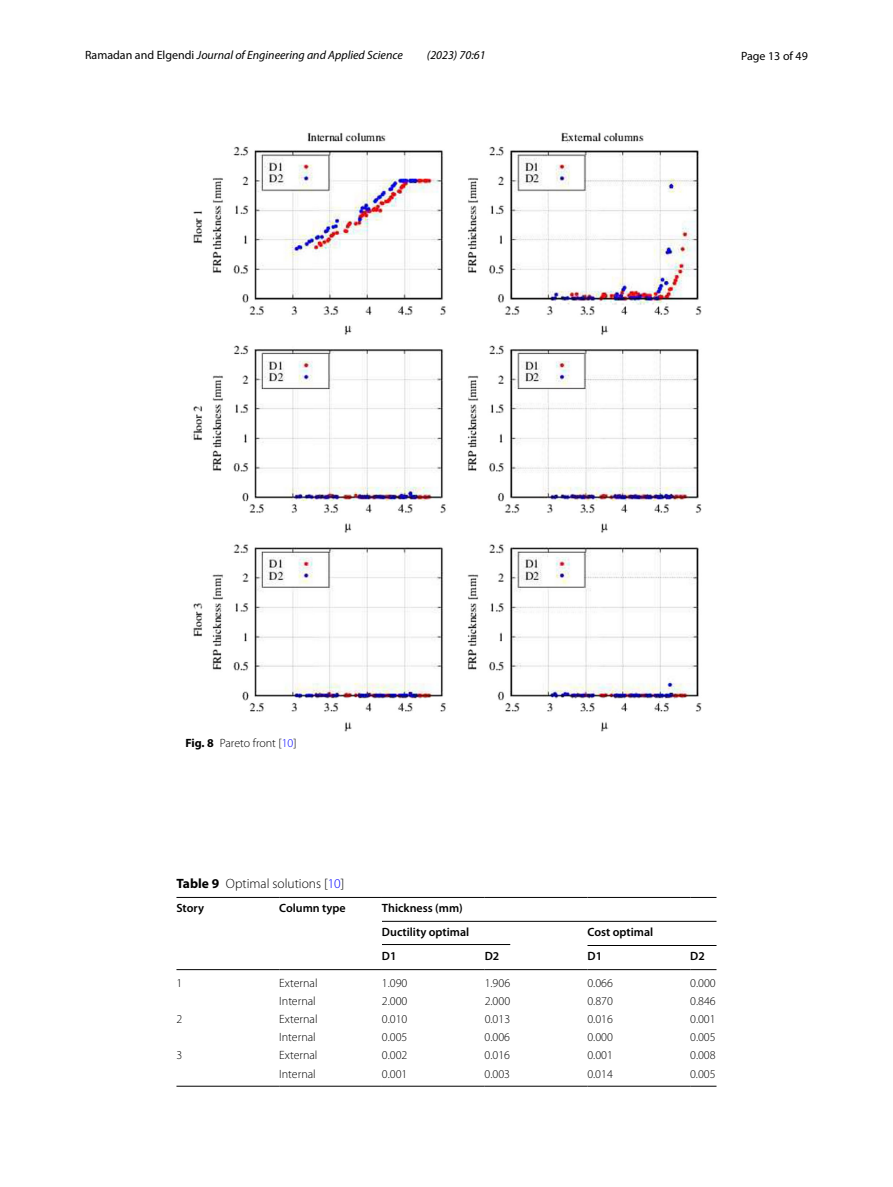
<style>
.page{position:relative;width:893px;height:1187px;background:#fff}
.page>*{position:absolute;margin:0;border:0;box-sizing:border-box;transform-origin:0 0}
.t1{font:300 13.5px "Myriad Pro";color:#000}
.t2{font:300 12px "Myriad Pro";color:#000}
.t3{font:italic 12px "Myriad Pro";color:#000}
.t4{font:600 12px/24.2px "Myriad Pro";color:#000}
.t5{font:12px "Myriad Pro";color:#000}
.s1{font-style:normal}
.s2{font-weight:700}
.s3{color:#00f}
</style>
<div class="page">
<img style="left:191px;top:133px;width:511px;height:598px">
<hr style="left:176px;top:897px;width:103px;height:1px;background:#000">
<hr style="left:176px;top:969px;width:103px;height:1px;background:#000">
<hr style="left:279px;top:897px;width:103px;height:1px;background:#000">
<hr style="left:279px;top:969px;width:103px;height:1px;background:#000">
<hr style="left:382px;top:897px;width:103px;height:1px;background:#000">
<hr style="left:485px;top:897px;width:102px;height:1px;background:#000">
<hr style="left:587px;top:897px;width:103px;height:1px;background:#000">
<svg style="left:690px;top:897px;width:26px;height:1px"></svg>
<hr style="left:382px;top:969px;width:103px;height:1px;background:#000">
<hr style="left:485px;top:969px;width:102px;height:1px;background:#000">
<hr style="left:587px;top:969px;width:103px;height:1px;background:#000">
<svg style="left:690px;top:969px;width:26px;height:1px"></svg>
<hr style="left:176px;top:1085px;width:103px;height:1px;background:#000">
<hr style="left:279px;top:1085px;width:103px;height:1px;background:#000">
<hr style="left:382px;top:1085px;width:103px;height:1px;background:#000">
<hr style="left:485px;top:1085px;width:102px;height:1px;background:#000">
<hr style="left:587px;top:1085px;width:103px;height:1px;background:#000">
<svg style="left:690px;top:1085px;width:26px;height:1px"></svg>
<hr style="left:382px;top:921px;width:334px;height:1px;background:#000">
<hr style="left:382px;top:944px;width:128px;height:1px;background:#000">
<hr style="left:587px;top:945px;width:129px;height:1px;background:#000">
<p class="t3" style="left:85px;top:48px;width:319px"><span class="s1">Ramadan and Elgendi</span> Journal of Engineering and Applied Science</p>
<p class="t3" style="left:427px;top:48px;width:60px">(2023) 70:61</p>
<p class="t5" style="left:741px;top:48px;width:68px">Page 13 of 49</p>
<p class="t2" style="left:185px;top:736px;width:113px"><span class="s2">Fig. 8</span> Pareto front [<span class="s3">10</span>]</p>
<p class="t1" style="left:176px;top:875px;width:170px"><span class="s2">Table 9</span> Optimal solutions [<span class="s3">10</span>]</p>
<p class="t4" style="left:176px;top:895px;width:29px">Story</p>
<p class="t4" style="left:279px;top:895px;width:68px">Column type</p>
<p class="t4" style="left:382px;top:895px;width:89px">Thickness (mm)<br>Ductility optimal</p>
<p class="t4" style="left:587px;top:919px;width:67px">Cost optimal</p>
<p class="t4" style="left:382px;top:943px;width:16px">D1</p>
<p class="t4" style="left:485px;top:943px;width:16px">D2</p>
<p class="t4" style="left:587px;top:943px;width:16px">D1</p>
<p class="t4" style="left:690px;top:943px;width:16px">D2</p>
<p class="t2" style="left:176px;top:976px;width:7px">1</p>
<p class="t2" style="left:279px;top:976px;width:40px">External</p>
<p class="t2" style="left:382px;top:976px;width:27px">1.090</p>
<p class="t2" style="left:485px;top:976px;width:27px">1.906</p>
<p class="t2" style="left:587px;top:976px;width:27px">0.066</p>
<p class="t2" style="left:690px;top:976px;width:27px">0.000</p>
<p class="t2" style="left:279px;top:994px;width:38px">Internal</p>
<p class="t2" style="left:382px;top:994px;width:27px">2.000</p>
<p class="t2" style="left:485px;top:994px;width:27px">2.000</p>
<p class="t2" style="left:587px;top:994px;width:27px">0.870</p>
<p class="t2" style="left:690px;top:994px;width:27px">0.846</p>
<p class="t2" style="left:176px;top:1012px;width:7px">2</p>
<p class="t2" style="left:279px;top:1012px;width:40px">External</p>
<p class="t2" style="left:382px;top:1012px;width:27px">0.010</p>
<p class="t2" style="left:485px;top:1012px;width:27px">0.013</p>
<p class="t2" style="left:587px;top:1012px;width:27px">0.016</p>
<p class="t2" style="left:690px;top:1012px;width:27px">0.001</p>
<p class="t2" style="left:279px;top:1030px;width:38px">Internal</p>
<p class="t2" style="left:382px;top:1030px;width:27px">0.005</p>
<p class="t2" style="left:485px;top:1030px;width:27px">0.006</p>
<p class="t2" style="left:587px;top:1030px;width:27px">0.000</p>
<p class="t2" style="left:690px;top:1030px;width:27px">0.005</p>
<p class="t2" style="left:176px;top:1048px;width:7px">3</p>
<p class="t2" style="left:279px;top:1048px;width:40px">External</p>
<p class="t2" style="left:382px;top:1048px;width:27px">0.002</p>
<p class="t2" style="left:485px;top:1048px;width:27px">0.016</p>
<p class="t2" style="left:587px;top:1048px;width:27px">0.001</p>
<p class="t2" style="left:690px;top:1048px;width:27px">0.008</p>
<p class="t2" style="left:279px;top:1066px;width:38px">Internal</p>
<p class="t2" style="left:382px;top:1066px;width:27px">0.001</p>
<p class="t2" style="left:485px;top:1066px;width:27px">0.003</p>
<p class="t2" style="left:587px;top:1066px;width:27px">0.014</p>
<p class="t2" style="left:690px;top:1066px;width:27px">0.005</p>
</div>
